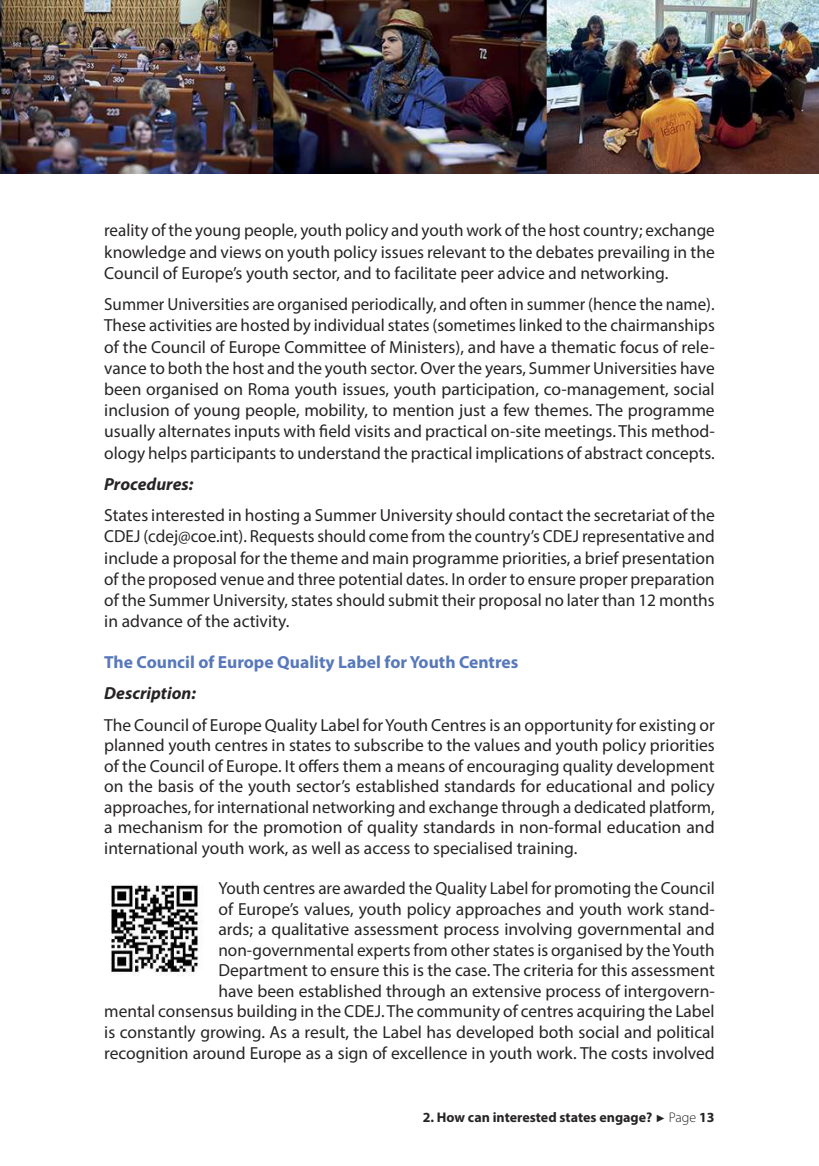
<style>
.page{position:relative;width:819px;height:1166px;background:#fff}
.page>*{position:absolute;margin:0;border:0;box-sizing:border-box;transform-origin:0 0}
.t1{font:17.5px/21.2px "Myriad Pro";color:#272425;text-align:justify}
.t2{font:700 17.5px "Myriad Pro";color:#5778ba}
.t3{font:italic 700 17.5px "Myriad Pro";color:#272425}
.t4{font:700 14px "Myriad Pro";color:#272425}
.s1{font-family:"Arial";font-weight:400;font-size:10.5px}
.s2{font-weight:300}
</style>
<div class="page">
<img style="left:0;top:0;width:819px;height:174px">
<img style="left:111px;top:884px;width:90px;height:92px">
<p class="t1" style="left:104px;top:221px;width:612px">reality of the young people, youth policy and youth work of the host country; exchange knowledge and views on youth policy issues relevant to the debates prevailing in the Council of Europe’s youth sector, and to facilitate peer advice and networking.</p>
<p class="t1" style="left:104px;top:295px;width:612px">Summer Universities are organised periodically, and often in summer (hence the name).<br>These activities are hosted by individual states (sometimes linked to the chairmanships of the Council of Europe Committee of Ministers), and have a thematic focus of rele&shy;vance to both the host and the youth sector. Over the years, Summer Universities have been organised on Roma youth issues, youth participation, co-management, social inclusion of young people, mobility, to mention just a few themes. The programme usually alternates inputs with field visits and practical on-site meetings. This method&shy;ology helps participants to understand the practical implications of abstract concepts.</p>
<p class="t3" style="left:104px;top:477px;width:91px">Procedures:</p>
<p class="t1" style="left:104px;top:506px;width:612px">States interested in hosting a Summer University should contact the secretariat of the CDEJ (cdej@coe.int). Requests should come from the country’s CDEJ representative and include a proposal for the theme and main programme priorities, a brief presentation of the proposed venue and three potential dates. In order to ensure proper preparation of the Summer University, states should submit their proposal no later than 12 months in advance of the activity.</p>
<p class="t2" style="left:104px;top:656px;width:415px">The Council of Europe Quality Label for Youth Centres</p>
<p class="t3" style="left:104px;top:687px;width:93px">Description:</p>
<p class="t1" style="left:104px;top:716px;width:612px;line-height:20.5px">The Council of Europe Quality Label for Youth Centres is an opportunity for existing or planned youth centres in states to subscribe to the values and youth policy priorities of the Council of Europe. It offers them a means of encouraging quality development on the basis of the youth sector’s established standards for educational and policy approaches, for international networking and exchange through a dedicated platform, a mechanism for the promotion of quality standards in non-formal education and international youth work, as well as access to specialised training.</p>
<p class="t1" style="left:104px;top:879px;width:612px;line-height:20.5px;text-align:right">Youth centres are awarded the Quality Label for promoting the Council<br>of Europe’s values, youth policy approaches and youth work stand-<br>ards; a qualitative assessment process involving governmental and non-governmental experts from other states is organised by the Youth<br>Department to ensure this is the case. The criteria for this assessment<br>have been established through an extensive process of intergovern-<br>mental consensus building in the CDEJ. The community of centres acquiring the Label is constantly growing. As a result, the Label has developed both social and political recognition around Europe as a sign of excellence in youth work. The costs involved</p>
<p class="t4" style="left:422px;top:1111px;width:293px">2. How can interested states engage? <span class="s1">►</span> <span class="s2">Page</span> 13</p>
</div>
